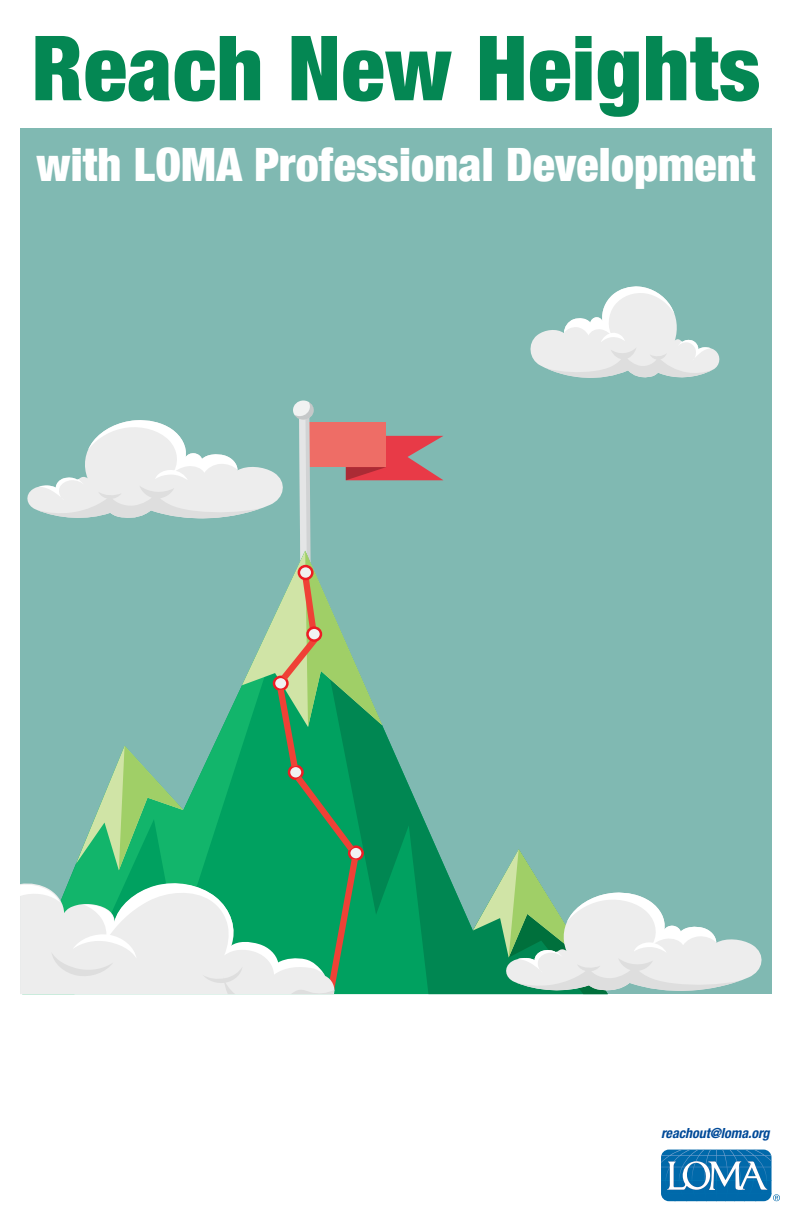
<style>
.page{position:relative;width:792px;height:1224px;background:#fff}
.page>*{position:absolute;margin:0;border:0;box-sizing:border-box;transform-origin:0 0}
.t1{font:900 condensed 90px "Helvetica Neue LT Com";letter-spacing:.005em;color:#048753}
.t2{font:900 condensed 46px "Helvetica Neue LT Com";letter-spacing:.005em;color:#fff}
.t3{font:italic 700 condensed 14px "Helvetica Neue LT Com";color:#004a98}
</style>
<div class="page">
<div style="left:20px;top:128px;width:752px;height:866px;background:#80b9b2"></div>
<svg style="left:443px;top:863px;width:30px;height:131px;fill:#008752"></svg>
<div style="left:293px;top:401px;width:21px;height:19px;background:#f1f2f2;border-radius:50%"></div>
<svg style="left:473px;top:849px;width:289px;height:145px"></svg>
<svg style="left:530px;top:286px;width:190px;height:92px"></svg>
<svg style="left:20px;top:402px;width:423px;height:592px"></svg>
<svg style="left:661px;top:1150px;width:119px;height:51px"></svg>
<p class="t1" style="left:32px;top:15px;width:731px">Reach New Heights</p>
<p class="t2" style="left:37px;top:137px;width:720px">with LOMA Professional Development</p>
<p class="t3" style="left:661px;top:1125px;width:110px">reachout@loma.org</p>
</div>
